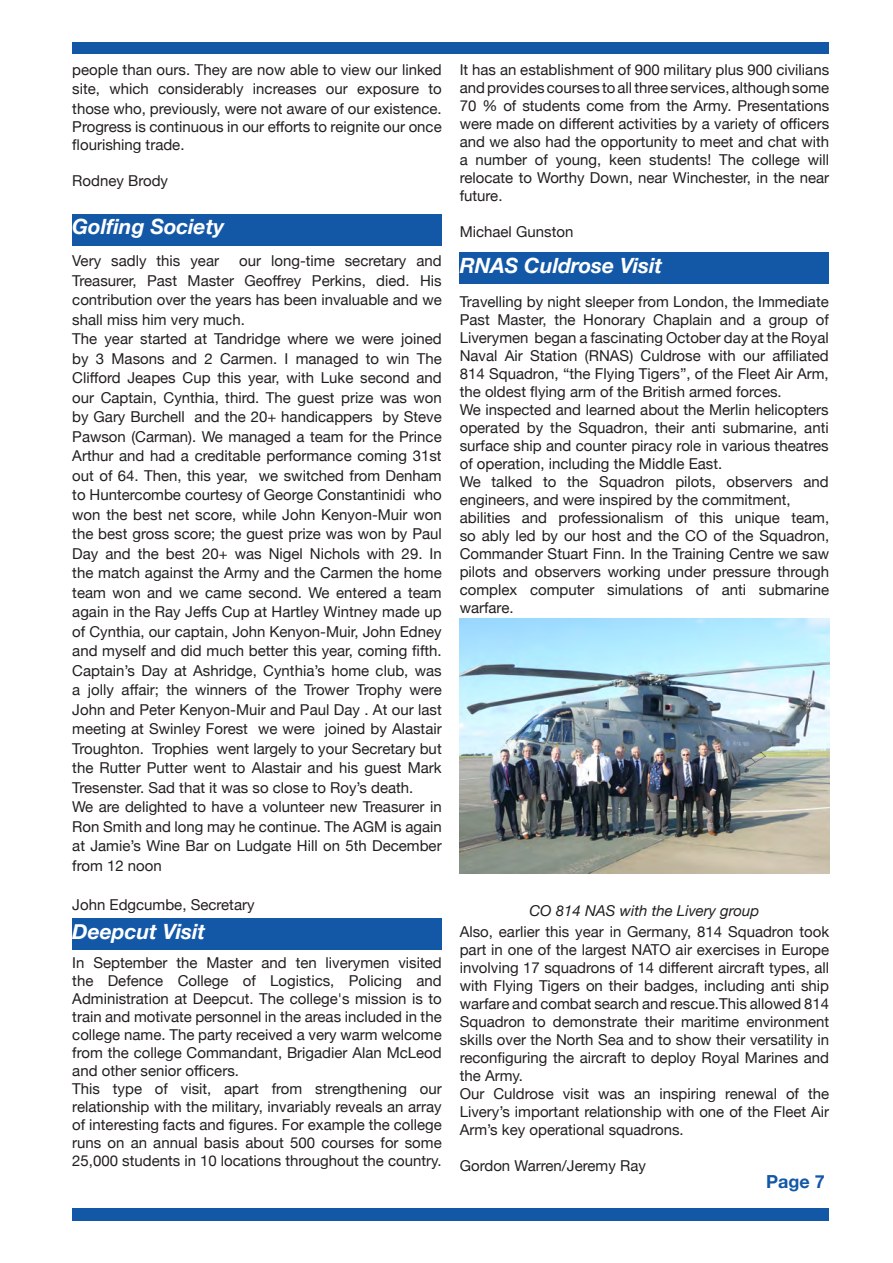
<style>
.page{position:relative;width:893px;height:1263px;background:#fff}
.page>*{position:absolute;margin:0;border:0;box-sizing:border-box;transform-origin:0 0}
.Titles{font:italic 700 21px "Helvetica Neue";color:#fff}
.t1{font:700 18px "Helvetica Neue";color:#1358a7}
.t2{font:15px/18px "Helvetica Neue";color:#231f20;text-align:justify}
.t3{font:italic 15px "Helvetica Neue";color:#231f20}
</style>
<div class="page">
<div style="left:72px;top:1208px;width:757px;height:12px;background:#1358a7"></div>
<div style="left:72px;top:43px;width:757px;height:11px;background:#1358a7"></div>
<div style="left:72px;top:214px;width:370px;height:31px;background:#1358a7"></div>
<div style="left:460px;top:252px;width:369px;height:31px;background:#1358a7"></div>
<img style="left:460px;top:618px;width:369px;height:255px">
<div style="left:72px;top:918px;width:370px;height:31px;background:#1358a7"></div>
<p class="t2" style="left:72px;top:60px;width:371px;line-height:19.5px">people than ours. They are now able to view our linked site, which considerably increases our exposure to those who, previously, were not aware of our existence.</p>
<p class="t2" style="left:72px;top:118px;width:371px">Progress is continuous in our efforts to reignite our once flourishing trade.</p>
<p class="t2" style="left:72px;top:172px;width:97px">Rodney Brody</p>
<p class="Titles" style="left:72px;top:210px;width:154px">Golfing Society</p>
<p class="t2" style="left:72px;top:252px;width:371px;line-height:19.5px;text-indent:167px">our long-time secretary and Treasurer, Past Master Geoffrey Perkins, died. His contribution over the years has been invaluable and we shall miss him very much.</p>
<p class="t2" style="left:72px;top:330px;width:371px;line-height:19.5px">The year started at Tandridge where we were joined by 3 Masons and 2 Carmen. I managed to win The Clifford Jeapes Cup this year, with Luke second and our Captain, Cynthia, third. The guest prize was won by Gary Burchell and the 20+ handicappers by Steve Pawson (Carman). We managed a team for the Prince Arthur and had a creditable performance coming 31st out of 64. Then, this year, we switched from Denham to Huntercombe courtesy of George Constantinidi who won the best net score, while John Kenyon-Muir won the best gross score; the guest prize was won by Paul Day and the best 20+ was Nigel Nichols with 29. In the match against the Army and the Carmen the home team won and we came second. We entered a team again in the Ray Jeffs Cup at Hartley Wintney made up of Cynthia, our captain, John Kenyon-Muir, John Edney and myself and did much better this year, coming fifth.<br>Captain’s Day at Ashridge, Cynthia’s home club, was a jolly affair; the winners of the Trower Trophy were John and Peter Kenyon-Muir and Paul Day . At our last meeting at Swinley Forest we were joined by Alastair Troughton. Trophies went largely to your Secretary but the Rutter Putter went to Alastair and his guest Mark Tresenster. Sad that it was so close to Roy’s death.</p>
<p class="t2" style="left:72px;top:798px;width:371px;line-height:19.5px">We are delighted to have a volunteer new Treasurer in Ron Smith and long may he continue. The AGM is again at Jamie’s Wine Bar on Ludgate Hill on 5th December from 12 noon</p>
<p class="t2" style="left:72px;top:896px;width:184px">John Edgcumbe, Secretary</p>
<p class="t2" style="left:72px;top:253px;width:148px">Very sadly this year</p>
<p class="Titles" style="left:72px;top:915px;width:135px">Deepcut Visit</p>
<p class="t2" style="left:72px;top:955px;width:371px">In September the Master and ten liverymen visited the Defence College of Logistics, Policing and Administration at Deepcut. The college's mission is to train and motivate personnel in the areas included in the college name. The party received a very warm welcome from the college Commandant, Brigadier Alan McLeod and other senior officers.</p>
<p class="t2" style="left:72px;top:1081px;width:371px">This type of visit, apart from strengthening our relationship with the military, invariably reveals an array of interesting facts and figures. For example the college runs on an annual basis about 500 courses for some 25,000 students in 10 locations throughout the country.</p>
<p class="t2" style="left:460px;top:61px;width:371px">It has an establishment of 900 military plus 900 civilians and provides courses to all three services, although some 70 % of students come from the Army. Presentations were made on different activities by a variety of officers and we also had the opportunity to meet and chat with a number of young, keen students! The college will relocate to Worthy Down, near Winchester, in the near future.</p>
<p class="t2" style="left:460px;top:223px;width:115px">Michael Gunston</p>
<p class="Titles" style="left:460px;top:249px;width:204px">RNAS Culdrose Visit</p>
<p class="t2" style="left:460px;top:293px;width:371px">Travelling by night sleeper from London, the Immediate Past Master, the Honorary Chaplain and a group of Liverymen began a fascinating October day at the Royal Naval Air Station (RNAS) Culdrose with our affiliated 814 Squadron, “the Flying Tigers”, of the Fleet Air Arm, the oldest flying arm of the British armed forces.</p>
<p class="t2" style="left:460px;top:401px;width:371px">We inspected and learned about the Merlin helicopters operated by the Squadron, their anti submarine, anti surface ship and counter piracy role in various theatres of operation, including the Middle East.</p>
<p class="t2" style="left:460px;top:473px;width:370px">We talked to the Squadron pilots, observers and engineers, and were inspired by the commitment,</p>
<p class="t2" style="left:460px;top:509px;width:371px">abilities and professionalism of this unique team, so ably led by our host and the CO of the Squadron, Commander Stuart Finn. In the Training Centre we saw pilots and observers working under pressure through complex computer simulations of anti submarine warfare.</p>
<p class="t3" style="left:529px;top:899px;width:232px">CO 814 NAS with the Livery group</p>
<p class="t2" style="left:460px;top:923px;width:371px">Also, earlier this year in Germany, 814 Squadron took part in one of the largest NATO air exercises in Europe involving 17 squadrons of 14 different aircraft types, all with Flying Tigers on their badges, including anti ship warfare and combat search and rescue.This allowed 814<br>Squadron to demonstrate their maritime environment skills over the North Sea and to show their versatility in reconfiguring the aircraft to deploy Royal Marines and the Army.</p>
<p class="t2" style="left:460px;top:1085px;width:371px">Our Culdrose visit was an inspiring renewal of the Livery’s important relationship with one of the Fleet Air Arm’s key operational squadrons.</p>
<p class="t2" style="left:460px;top:1157px;width:188px">Gordon Warren/Jeremy Ray</p>
<p class="t1" style="left:766px;top:1167px;width:60px">Page 7</p>
</div>
